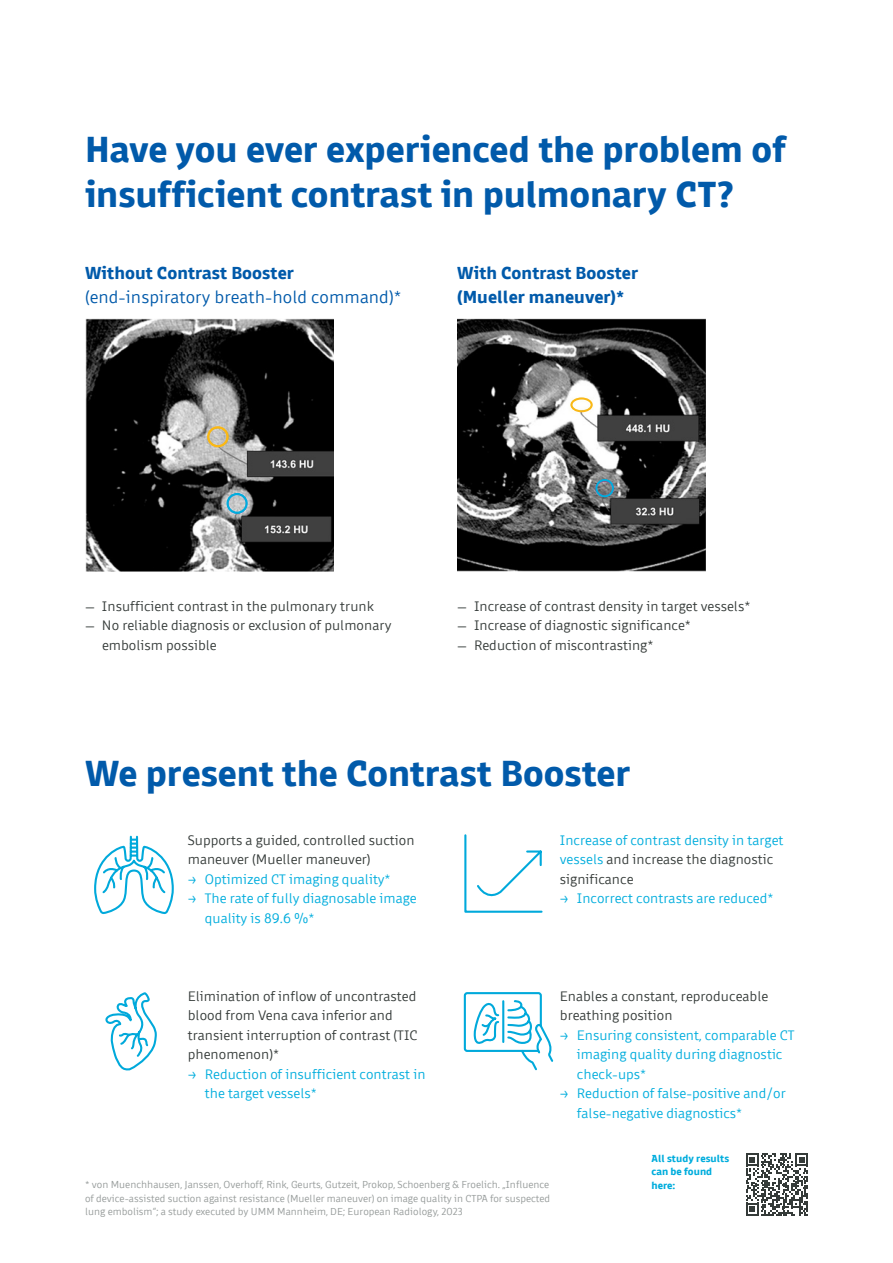
<style>
.page{position:relative;width:893px;height:1263px;background:#fff}
.page>*{position:absolute;margin:0;border:0;box-sizing:border-box;transform-origin:0 0}
.H2___25pt{font:700 37.5px/45px "Domotika Pro";color:#015aaa}
.H3___12pt{font:300 18px/23.2px "Domotika Pro";letter-spacing:.005em;color:#015aaa}
.H3___12pt-2{font:700 18px/23.2px "Domotika Pro";letter-spacing:.005em;color:#015aaa}
.Fließtext_9_5pt{font:300 14.25px/19.5px "Domotika Pro";letter-spacing:.005em;color:#353b39}
.Fließtext_9_5pt-2{font:300 14.25px/19.5px "Domotika Pro";letter-spacing:.005em;color:#01addd}
.BU_Fußnote_7_9{font:300 10.5px/13.5px "Domotika Pro";letter-spacing:.005em;color:#969b9a;text-align:justify}
.BU_Fußnote_7_9-2{font:700 10.5px "Domotika Pro";letter-spacing:.005em;color:#01addd}
.s1{font-weight:700}
.s2{color:#01addd}
</style>
<div class="page">
<svg style="left:746px;top:1153px;width:62px;height:63px"></svg>
<img style="left:85px;top:318px;width:248px;height:254px">
<img style="left:457px;top:318px;width:248px;height:254px">
<div style="left:226px;top:493px;width:22px;height:21px;border:2px solid #01addd;border-radius:50%"></div>
<div style="left:595px;top:479px;width:19px;height:18px;border:2px solid #01addd;border-radius:50%"></div>
<div style="left:570px;top:397px;width:23px;height:15px;border:2px solid #fcb814;border-radius:50%"></div>
<div style="left:207px;top:426px;width:22px;height:21px;border:2px solid #fcb814;border-radius:50%"></div>
<svg style="left:94px;top:836px;width:80px;height:78px"></svg>
<svg style="left:464px;top:834px;width:79px;height:79px"></svg>
<svg style="left:105px;top:992px;width:52px;height:78px"></svg>
<svg style="left:464px;top:992px;width:89px;height:78px"></svg>
<p class="H2___25pt" style="left:85px;top:123px;width:702px">Have you ever experienced the problem of insufficient contrast in pulmonary CT?</p>
<p class="H3___12pt" style="left:85px;top:260px;width:318px"><span class="s1">Without Contrast Booster </span>(end-inspiratory breath-hold command)*</p>
<p class="H3___12pt-2" style="left:457px;top:260px;width:182px">With Contrast Booster (Mueller maneuver)*</p>
<p class="Fließtext_9_5pt" style="left:85px;top:595px;width:290px">— Insufficient contrast in the pulmonary trunk</p>
<p class="Fließtext_9_5pt" style="left:102px;top:614px;width:291px;text-indent:-17px">— No reliable diagnosis or exclusion of pulmonary embolism possible</p>
<p class="Fließtext_9_5pt" style="left:457px;top:595px;width:295px">— Increase of contrast density in target vessels*</p>
<p class="Fließtext_9_5pt" style="left:457px;top:614px;width:235px">— Increase of diagnostic significance*</p>
<p class="Fließtext_9_5pt" style="left:457px;top:634px;width:198px">— Reduction of miscontrasting*</p>
<p class="H2___25pt" style="left:85px;top:747px;width:547px">We present the Contrast Booster</p>
<p class="Fließtext_9_5pt" style="left:188px;top:829px;width:228px">Supports a guided, controlled suction</p>
<p class="Fließtext_9_5pt" style="left:188px;top:848px;width:184px">maneuver (Mueller maneuver)</p>
<p class="Fließtext_9_5pt-2" style="left:188px;top:868px;width:204px">→ Optimized CT imaging quality*</p>
<p class="Fließtext_9_5pt-2" style="left:205px;top:887px;width:213px;text-indent:-17px">→ The rate of fully diagnosable image quality is 89.6 %*</p>
<p class="Fließtext_9_5pt-2" style="left:560px;top:829px;width:225px">Increase of contrast density in target</p>
<p class="Fließtext_9_5pt" style="left:560px;top:848px;width:215px"><span class="s2">vessels</span> and increase the diagnostic</p>
<p class="Fließtext_9_5pt" style="left:560px;top:868px;width:75px">significance</p>
<p class="Fließtext_9_5pt-2" style="left:560px;top:887px;width:215px">→ Incorrect contrasts are reduced*</p>
<p class="Fließtext_9_5pt" style="left:188px;top:985px;width:231px">Elimination of inflow of uncontrasted blood from Vena cava inferior and transient interruption of contrast (TIC phenomenon)*</p>
<p class="Fließtext_9_5pt-2" style="left:205px;top:1063px;width:222px;text-indent:-17px">→ Reduction of insufficient contrast in the target vessels*</p>
<p class="Fließtext_9_5pt" style="left:560px;top:985px;width:210px">Enables a constant, reproduceable breathing position</p>
<p class="Fließtext_9_5pt-2" style="left:577px;top:1024px;width:219px;text-indent:-17px">→ Ensuring consistent, comparable CT imaging quality during diagnostic check-ups*</p>
<p class="Fließtext_9_5pt-2" style="left:577px;top:1082px;width:210px;text-indent:-17px">→ Reduction of false-positive and/or false-negative diagnostics*</p>
<p class="BU_Fußnote_7_9" style="left:85px;top:1177px;width:467px">* von Muenchhausen, Janssen, Overhoff, Rink, Geurts, Gutzeit, Prokop, Schoenberg &amp; Froelich. „Influence of device-assisted suction against resistance (Mueller maneuver) on image quality in CTPA for suspected lung embolism“; a study executed by UMM Mannheim, DE; European Radiology, 2023</p>
<p class="BU_Fußnote_7_9-2" style="left:651px;top:1150px;width:79px">All study results</p>
<p class="BU_Fußnote_7_9-2" style="left:651px;top:1163px;width:62px">can be found</p>
<p class="BU_Fußnote_7_9-2" style="left:651px;top:1177px;width:25px">here:</p>
</div>
